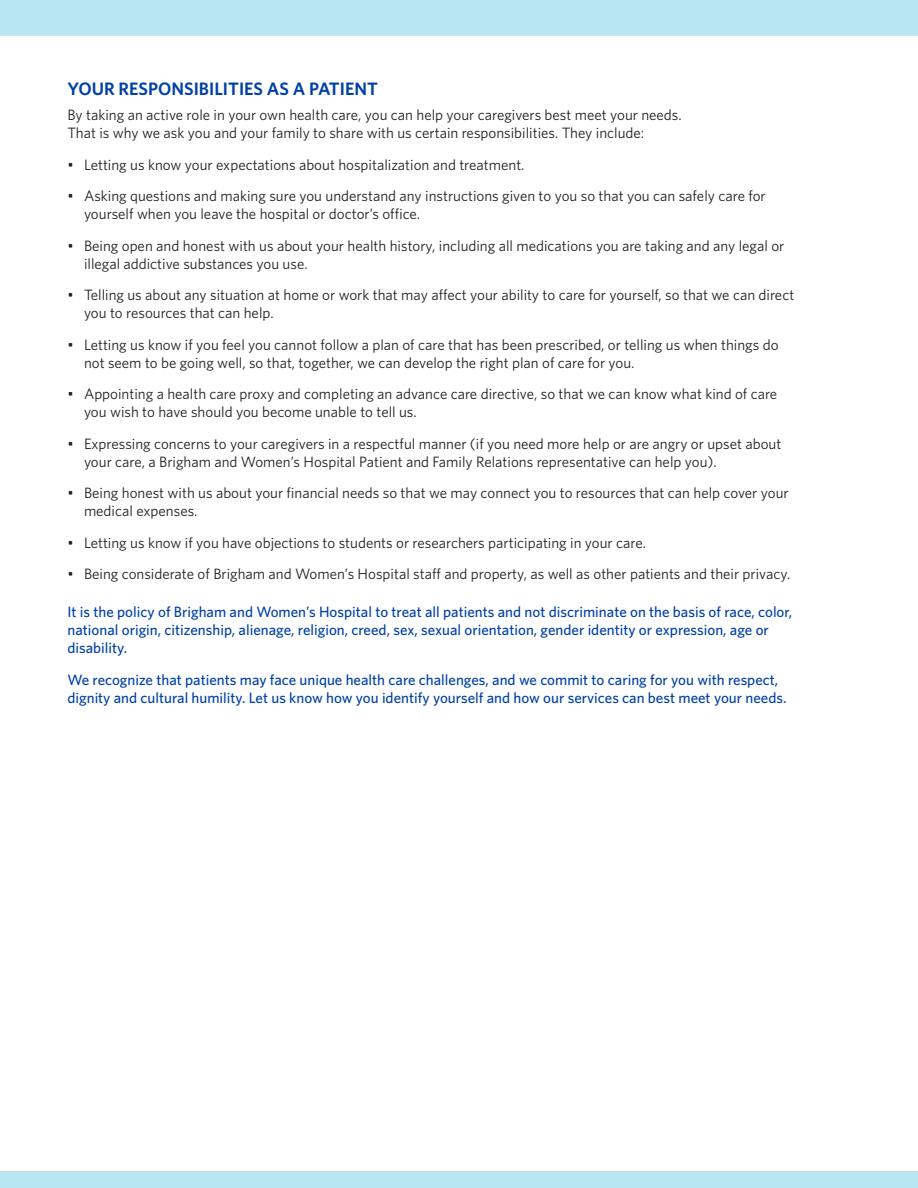
<style>
.page{position:relative;width:918px;height:1188px;background:#fff}
.page>*{position:absolute;margin:0;border:0;box-sizing:border-box;transform-origin:0 0}
.t1{font:600 18px "Whitney";color:#0040a6}
.Tabs{font:15px/18px "Whitney";color:#231f20}
.t2{font:500 15px/18px "Whitney";color:#0040a6}
</style>
<div class="page">
<div style="left:0;top:0;width:918px;height:35px;background:#b8e7f1"></div>
<div style="left:0;top:1172px;width:918px;height:16px;background:#b8e7f1"></div>
<p class="t1" style="left:68px;top:78px;width:312px">YOUR RESPONSIBILITIES AS A PATIENT</p>
<p class="Tabs" style="left:68px;top:106px;width:616px">By taking an active role in your own health care, you can help your caregivers best meet your needs.<br>That is why we ask you and your family to share with us certain responsibilities. They include:</p>
<p class="Tabs" style="left:68px;top:155px;width:459px">• Letting us know your expectations about hospitalization and treatment.</p>
<p class="Tabs" style="left:84px;top:187px;width:683px;text-indent:-16px">• Asking questions and making sure you understand any instructions given to you so that you can safely care for yourself when you leave the hospital or doctor’s office.</p>
<p class="Tabs" style="left:84px;top:236px;width:702px;text-indent:-16px">• Being open and honest with us about your health history, including all medications you are taking and any legal or illegal addictive substances you use.</p>
<p class="Tabs" style="left:84px;top:286px;width:712px;text-indent:-16px">• Telling us about any situation at home or work that may affect your ability to care for yourself, so that we can direct you to resources that can help.</p>
<p class="Tabs" style="left:84px;top:335px;width:696px;text-indent:-16px">• Letting us know if you feel you cannot follow a plan of care that has been prescribed, or telling us when things do not seem to be going well, so that, together, we can develop the right plan of care for you.</p>
<p class="Tabs" style="left:84px;top:385px;width:695px;text-indent:-16px">• Appointing a health care proxy and completing an advance care directive, so that we can know what kind of care you wish to have should you become unable to tell us.</p>
<p class="Tabs" style="left:84px;top:434px;width:699px;text-indent:-16px">• Expressing concerns to your caregivers in a respectful manner (if you need more help or are angry or upset about your care, a Brigham and Women’s Hospital Patient and Family Relations representative can help you).</p>
<p class="Tabs" style="left:84px;top:484px;width:706px;text-indent:-16px">• Being honest with us about your financial needs so that we may connect you to resources that can help cover your medical expenses.</p>
<p class="Tabs" style="left:68px;top:533px;width:580px">• Letting us know if you have objections to students or researchers participating in your care.</p>
<p class="Tabs" style="left:68px;top:565px;width:724px">• Being considerate of Brigham and Women’s Hospital staff and property, as well as other patients and their privacy.</p>
<p class="t2" style="left:68px;top:603px;width:726px">It is the policy of Brigham and Women’s Hospital to treat all patients and not discriminate on the basis of race, color, national origin, citizenship, alienage, religion, creed, sex, sexual orientation, gender identity or expression, age or disability.</p>
<p class="t2" style="left:68px;top:670px;width:720px">We recognize that patients may face unique health care challenges, and we commit to caring for you with respect, dignity and cultural humility. Let us know how you identify yourself and how our services can best meet your needs.</p>
</div>
